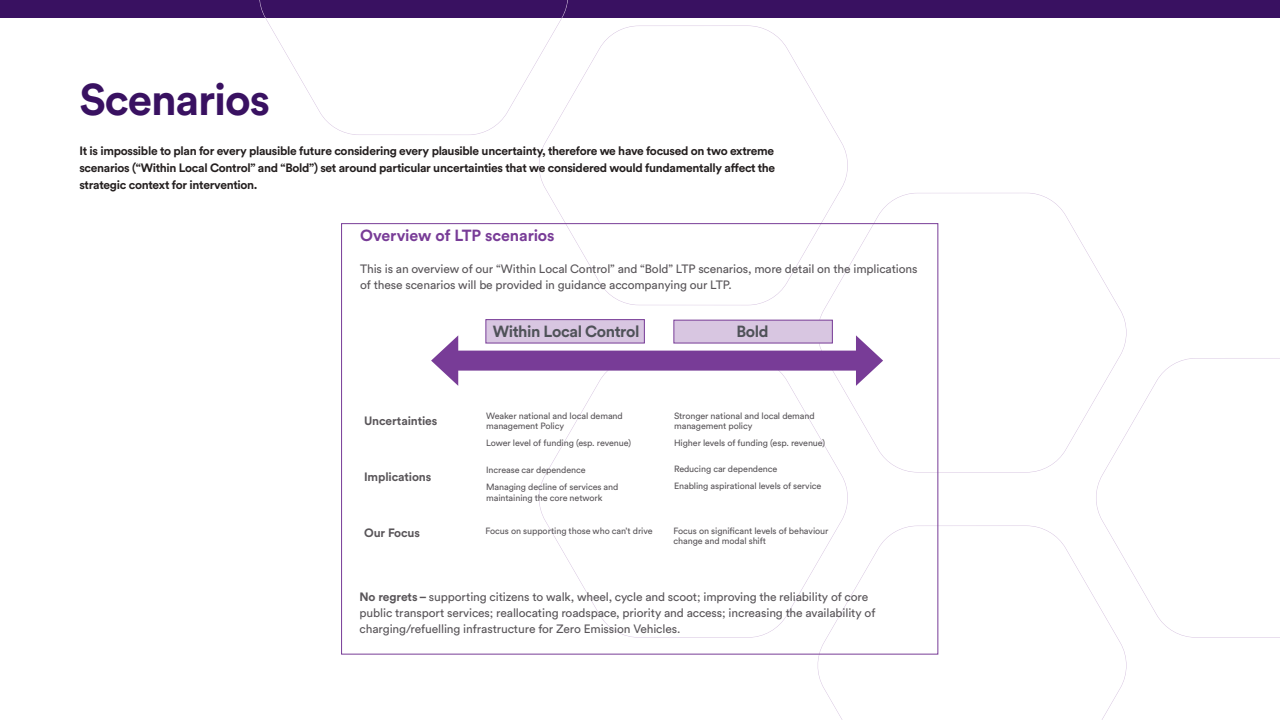
<style>
.page{position:relative;width:1280px;height:720px;background:#fff}
.page>*{position:absolute;margin:0;border:0;box-sizing:border-box;transform-origin:0 0}
.t1{font:700 44px "WMCA Circular Cap Num";letter-spacing:-.025em;color:#391161}
.t2{font:700 16px "WMCA Circular Cap Num";letter-spacing:-.005em;color:#783c97}
.t3{font:700 16px "WMCA Circular Cap Num";letter-spacing:-.025em;color:#4f5258}
.t4{font:12px/16px "WMCA Circular Cap Num";letter-spacing:-.01em;color:#595559}
.t5{font:700 12px/17px "WMCA Circular Cap Num";letter-spacing:-.025em;color:#241f1f;text-align:justify}
.t6{font:700 12px "WMCA Circular Cap Num";letter-spacing:-.01em;color:#595559}
.t7{font:9px/10.8px "WMCA Circular Cap Num";letter-spacing:-.01em;color:#595559}
.s1{font-weight:700}
</style>
<div class="page">
<div style="left:0;top:0;width:1280px;height:17px;background:#391161"></div>
<svg style="left:539px;top:26px;width:309px;height:279px"></svg>
<svg style="left:539px;top:371px;width:309px;height:267px"></svg>
<svg style="left:1096px;top:358px;width:184px;height:280px"></svg>
<svg style="left:259px;top:0;width:309px;height:135px"></svg>
<svg style="left:815px;top:193px;width:314px;height:280px"></svg>
<svg style="left:815px;top:526px;width:314px;height:194px"></svg>
<div style="left:486px;top:320px;width:158px;height:23px;background:#d8c6e1"></div>
<div style="left:486px;top:319px;width:159px;height:24px;border:1px solid #783c97"></div>
<div style="left:674px;top:320px;width:158px;height:23px;background:#d8c6e1"></div>
<div style="left:674px;top:320px;width:159px;height:23px;border:1px solid #783c97"></div>
<div style="left:449px;top:351px;width:416px;height:20px;background:#783c97"></div>
<svg style="left:431px;top:335px;width:27px;height:51px"></svg>
<svg style="left:856px;top:335px;width:27px;height:51px"></svg>
<h1 class="t1" style="left:79px;top:83px;width:192px">Scenarios</h1>
<p class="t5" style="left:79px;top:143px;width:697px">It is impossible to plan for every plausible future considering every plausible uncertainty, therefore we have focused on two extreme scenarios (“Within Local Control” and “Bold”) set around particular uncertainties that we considered would fundamentally affect the strategic context for intervention.</p>
<h2 class="t2" style="left:360px;top:230px;width:196px">Overview of LTP scenarios</h2>
<p class="t4" style="left:360px;top:262px;width:559px">This is an overview of our “Within Local Control” and “Bold” LTP scenarios, more detail on the implications of these scenarios will be provided in guidance accompanying our LTP.</p>
<h2 class="t3" style="left:493px;top:325px;width:148px">Within Local Control</h2>
<h2 class="t3" style="left:736px;top:325px;width:34px">Bold</h2>
<p class="t6" style="left:364px;top:417px;width:75px">Uncertainties</p>
<p class="t6" style="left:364px;top:473px;width:69px">Implications</p>
<p class="t6" style="left:364px;top:529px;width:57px">Our Focus</p>
<p class="t7" style="left:486px;top:411px;width:138px">Weaker national and local demand management Policy</p>
<p class="t7" style="left:486px;top:439px;width:146px">Lower level of funding (esp. revenue)</p>
<p class="t7" style="left:486px;top:463px;width:134px;line-height:16.8px">Increase car dependence<br>Managing decline of services and</p>
<p class="t7" style="left:486px;top:493px;width:118px">maintaining the core network</p>
<p class="t7" style="left:486px;top:526px;width:169px">Focus on supporting those who can’t drive</p>
<p class="t7" style="left:674px;top:411px;width:142px">Stronger national and local demand management policy</p>
<p class="t7" style="left:674px;top:439px;width:153px">Higher levels of funding (esp. revenue)</p>
<p class="t7" style="left:674px;top:462px;width:149px;line-height:16.8px">Reducing car dependence<br>Enabling aspirational levels of service</p>
<p class="t7" style="left:674px;top:526px;width:156px">Focus on significant levels of behaviour change and modal shift</p>
<p class="t4" style="left:360px;top:590px;width:517px"><span class="s1">No regrets –</span> supporting citizens to walk, wheel, cycle and scoot; improving the reliability of core public transport services; reallocating roadspace, priority and access; increasing the availability of charging/refuelling infrastructure for Zero Emission Vehicles.</p>
</div>
